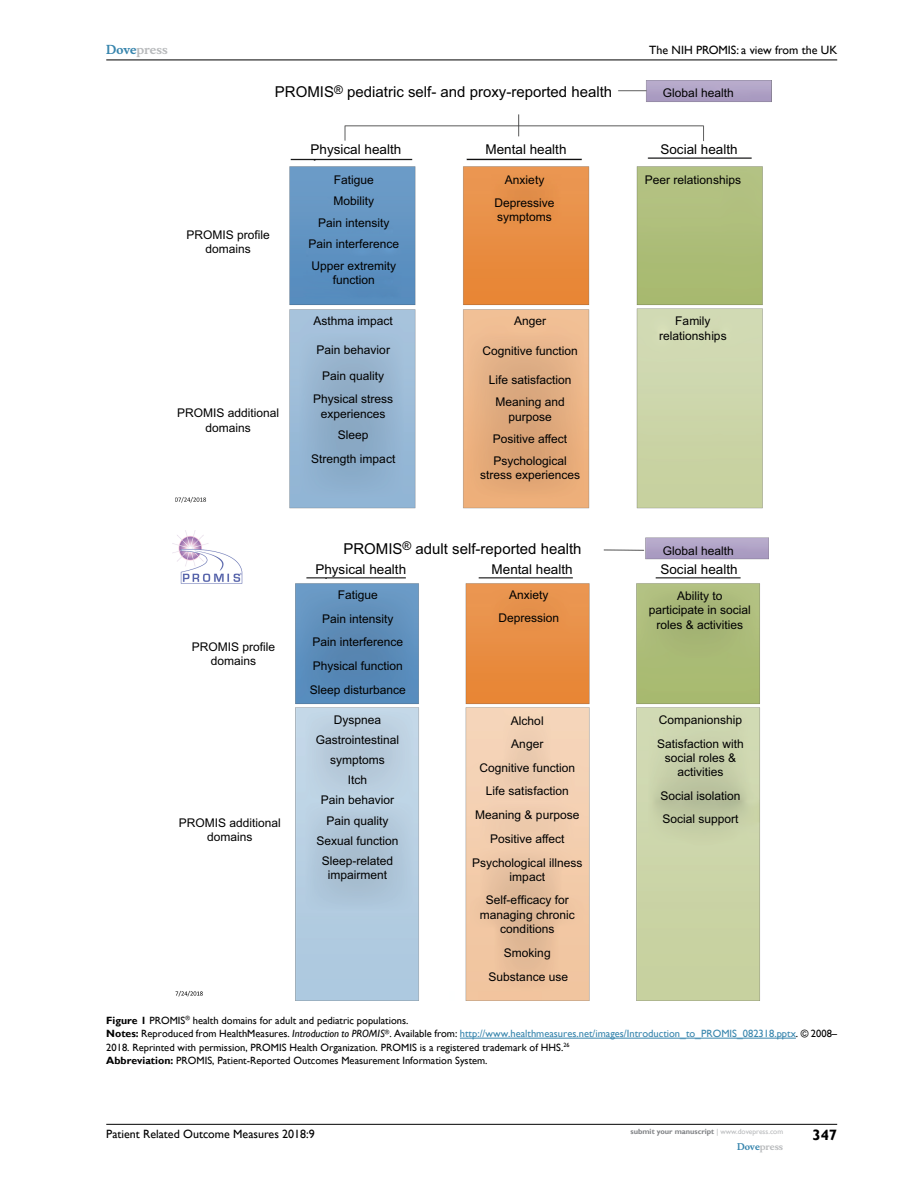
<style>
.page{position:relative;width:918px;height:1188px;background:#fff}
.page>*{position:absolute;margin:0;border:0;box-sizing:border-box;transform-origin:0 0}
.t1{font:15px "Arial";color:#000}
.t2{font:700 15px "Gill Sans";color:#000}
.t3{font:13.5px "Arial";color:#000}
.t4{font:12px/14.4px "Arial";color:#000;text-align:center}
.t5{font:12px "Gill Sans";color:#000}
.t6{font:700 12px "Musee";color:#b8babc}
.t7{font:10.5px/13.5px "Gill Sans";color:#000}
.t8{font:700 9px "Musee";color:#b8babc}
.t9{font:700 7.5px "Gill Sans";color:#808285}
.s1{color:#3785ad}
.s2{font-weight:700}
.s3{font-style:italic}
.s4{font-weight:400;color:#b8babc}
</style>
<div class="page">
<hr style="left:106px;top:1124px;width:731px;height:1px;background:#000">
<hr style="left:106px;top:60px;width:731px;height:1px;background:#000">
<hr style="left:460px;top:1038px;width:336px;height:1px;background:#3785ad">
<img style="left:176px;top:81px;width:595px;height:428px">
<img style="left:172px;top:530px;width:596px;height:471px">
<p class="t6" style="left:106px;top:43px;width:63px"><span class="s1">Dove</span>press</p>
<p class="t1" style="left:275px;top:82px;width:339px">PROMIS<sup>®</sup> pediatric self- and proxy-reported health</p>
<p class="t4" style="left:187px;top:227px;width:85px">PROMIS profile domains</p>
<p class="t4" style="left:177px;top:406px;width:104px">PROMIS additional domains</p>
<p class="t3" style="left:311px;top:140px;width:92px">Physical health</p>
<p class="t4" style="left:309px;top:169px;width:92px;line-height:21.3px">Fatigue<br>Mobility<br>Pain intensity<br>Pain interference<br>Upper extremity</p>
<p class="t4" style="left:333px;top:272px;width:44px">function</p>
<p class="t4" style="left:314px;top:314px;width:81px">Asthma impact</p>
<p class="t4" style="left:317px;top:336px;width:75px;line-height:26.2px">Pain behavior<br>Pain quality</p>
<p class="t4" style="left:313px;top:392px;width:82px">Physical stress experiences</p>
<p class="t4" style="left:311px;top:422px;width:86px;line-height:24.2px">Sleep<br>Strength impact</p>
<p class="t3" style="left:486px;top:140px;width:83px">Mental health</p>
<p class="t4" style="left:495px;top:168px;width:62px;line-height:23px">Anxiety<br>Depressive</p>
<p class="t4" style="left:497px;top:210px;width:56px">symptoms</p>
<p class="t4" style="left:514px;top:314px;width:34px">Anger</p>
<p class="t4" style="left:482px;top:343px;width:97px">Cognitive function</p>
<p class="t4" style="left:489px;top:369px;width:84px;line-height:22.2px">Life satisfaction<br>Meaning and</p>
<p class="t4" style="left:493px;top:405px;width:76px;line-height:22.2px">purpose<br>Positive affect<br>Psychological</p>
<p class="t4" style="left:480px;top:468px;width:102px">stress experiences</p>
<p class="t5" style="left:649px;top:43px;width:189px">The NIH PROMIS: a view from the UK</p>
<p class="t4" style="left:663px;top:85px;width:72px">Global health</p>
<p class="t3" style="left:660px;top:140px;width:79px">Social health</p>
<p class="t4" style="left:645px;top:173px;width:98px">Peer relationships</p>
<p class="t4" style="left:659px;top:314px;width:69px">Family relationships</p>
<p class="t4" style="left:192px;top:639px;width:85px">PROMIS profile domains</p>
<p class="t4" style="left:179px;top:815px;width:104px">PROMIS additional domains</p>
<p class="t1" style="left:343px;top:539px;width:240px">PROMIS<sup>®</sup> adult self-reported health</p>
<p class="t4" style="left:663px;top:543px;width:72px">Global health</p>
<p class="t3" style="left:492px;top:559px;width:83px">Mental health</p>
<p class="t3" style="left:660px;top:559px;width:79px">Social health</p>
<p class="t3" style="left:315px;top:559px;width:92px">Physical health</p>
<p class="t4" style="left:310px;top:583px;width:98px;line-height:23.7px">Fatigue<br>Pain intensity<br>Pain interference<br>Physical function<br>Sleep disturbance</p>
<p class="t4" style="left:498px;top:583px;width:62px;line-height:23px">Anxiety<br>Depression</p>
<p class="t4" style="left:649px;top:588px;width:104px">Ability to participate in social roles &amp; activities</p>
<p class="t4" style="left:657px;top:709px;width:88px;line-height:23.2px;text-align:left">Companionship<br>Satisfaction with</p>
<p class="t4" style="left:665px;top:751px;width:73px">social roles &amp; activities</p>
<p class="t4" style="left:660px;top:784px;width:82px;line-height:23.2px;text-align:left">Social isolation<br>Social support</p>
<p class="t4" style="left:316px;top:710px;width:85px;line-height:20.1px">Dyspnea<br>Gastrointestinal symptoms<br>Itch<br>Pain behavior<br>Pain quality<br>Sexual function<br>Sleep-related</p>
<p class="t4" style="left:328px;top:868px;width:61px">impairment</p>
<p class="t4" style="left:472px;top:708px;width:112px;line-height:23.7px">Alchol<br>Anger<br>Cognitive function<br>Life satisfaction<br>Meaning &amp; purpose<br>Positive affect<br>Psychological illness</p>
<p class="t4" style="left:486px;top:865px;width:84px;line-height:23.2px">impact<br>Self-efficacy for</p>
<p class="t4" style="left:480px;top:907px;width:96px">managing chronic conditions</p>
<p class="t4" style="left:489px;top:941px;width:81px;line-height:24px">Smoking<br>Substance use</p>
<p class="t7" style="left:106px;top:1014px;width:732px"><span class="s2">Figure 1</span> PROMIS<sup>®</sup> health domains for adult and pediatric populations.<br><span class="s2">Notes:</span> Reproduced from HealthMeasures. <span class="s3">Introduction to PROMIS</span><sup>®</sup>. Available from: <span class="s1">http://www.healthmeasures.net/images/Introduction_to_PROMIS_082318.pptx</span>. © 2008– 2018. Reprinted with permission, PROMIS Health Organization. PROMIS is a registered trademark of HHS.<sup>26<br></sup><span class="s2">Abbreviation:</span> PROMIS, Patient-Reported Outcomes Measurement Information System.</p>
<p class="t5" style="left:106px;top:1127px;width:210px">Patient Related Outcome Measures 2018:9</p>
<p class="t9" style="left:631px;top:1127px;width:154px">submit your manuscript <span class="s4">| www.dovepress.com</span></p>
<p class="t8" style="left:737px;top:1141px;width:48px"><span class="s1">Dove</span>press</p>
<p class="t2" style="left:812px;top:1126px;width:26px">347</p>
</div>
